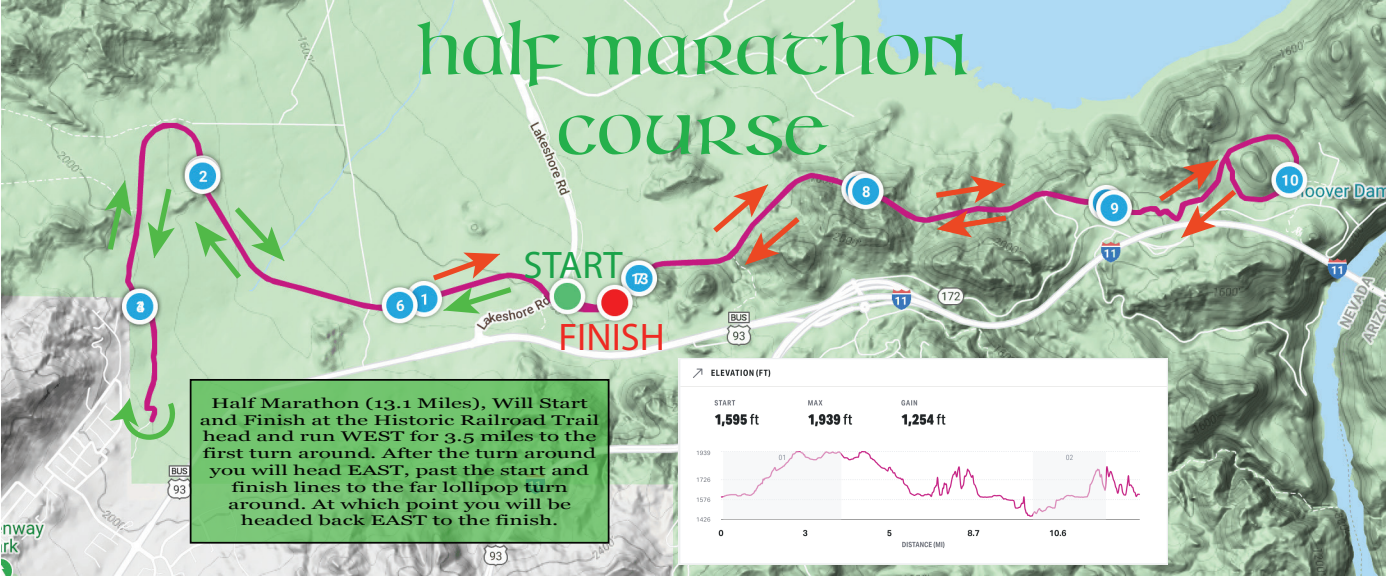
<style>
.page{position:relative;width:1386px;height:576px;background:#fff}
.page>*{position:absolute;margin:0;border:0;box-sizing:border-box;transform-origin:0 0}
.t1{font:66.5px/79.8px "Irish Unci Alphabet";color:#24b04b;text-align:center}
.t2{font:38.5px "Myriad Pro";color:#ee2a23}
.t3{font:38.5px "Myriad Pro";color:#1aa249}
.t4{font:14px/16.8px "Georgia";color:#040503;text-align:center;scale:1.62 1}
</style>
<div class="page">
<img style="left:2px;top:0;width:1384px;height:576px">
<svg style="left:148px;top:183px;width:27px;height:75px;background:#9fd29b"></svg>
<svg style="left:195px;top:202px;width:89px;height:82px;background:#adc7a6"></svg>
<svg style="left:110px;top:397px;width:65px;height:48px;background:#b2ceab"></svg>
<svg style="left:936px;top:210px;width:76px;height:27px;background:#b58072"></svg>
<svg style="left:708px;top:184px;width:97px;height:81px;background:#bba997"></svg>
<svg style="left:427px;top:252px;width:90px;height:62px;background:#babba3"></svg>
<svg style="left:104px;top:180px;width:27px;height:75px;background:#8ebf8b"></svg>
<svg style="left:930px;top:176px;width:76px;height:27px;background:#b29678"></svg>
<img style="left:1153px;top:160px;width:89px;height:78px">
<img style="left:679px;top:358px;width:489px;height:206px">
<svg style="left:193px;top:382px;width:414px;height:158px;background:#70c06d"></svg>
<div style="left:190px;top:379px;width:420px;height:164px;border:2px solid #040503"></div>
<h1 class="t1" style="left:417px;top:17px;width:554px">Half Marathon<br>Course</h1>
<h2 class="t3" style="left:524px;top:241px;width:100px">START</h2>
<h2 class="t2" style="left:558px;top:314px;width:108px">FINISH</h2>
<p class="t4" style="left:200px;top:394px;width:248px">Half Marathon (13.1 Miles), Will Start and Finish at the Historic Railroad Trail head and run WEST for 3.5 miles to the first turn around. After the turn around you will head EAST, past the start and finish lines to the far lollipop turn around. At which point you will be headed back EAST to the finish.</p>
</div>
